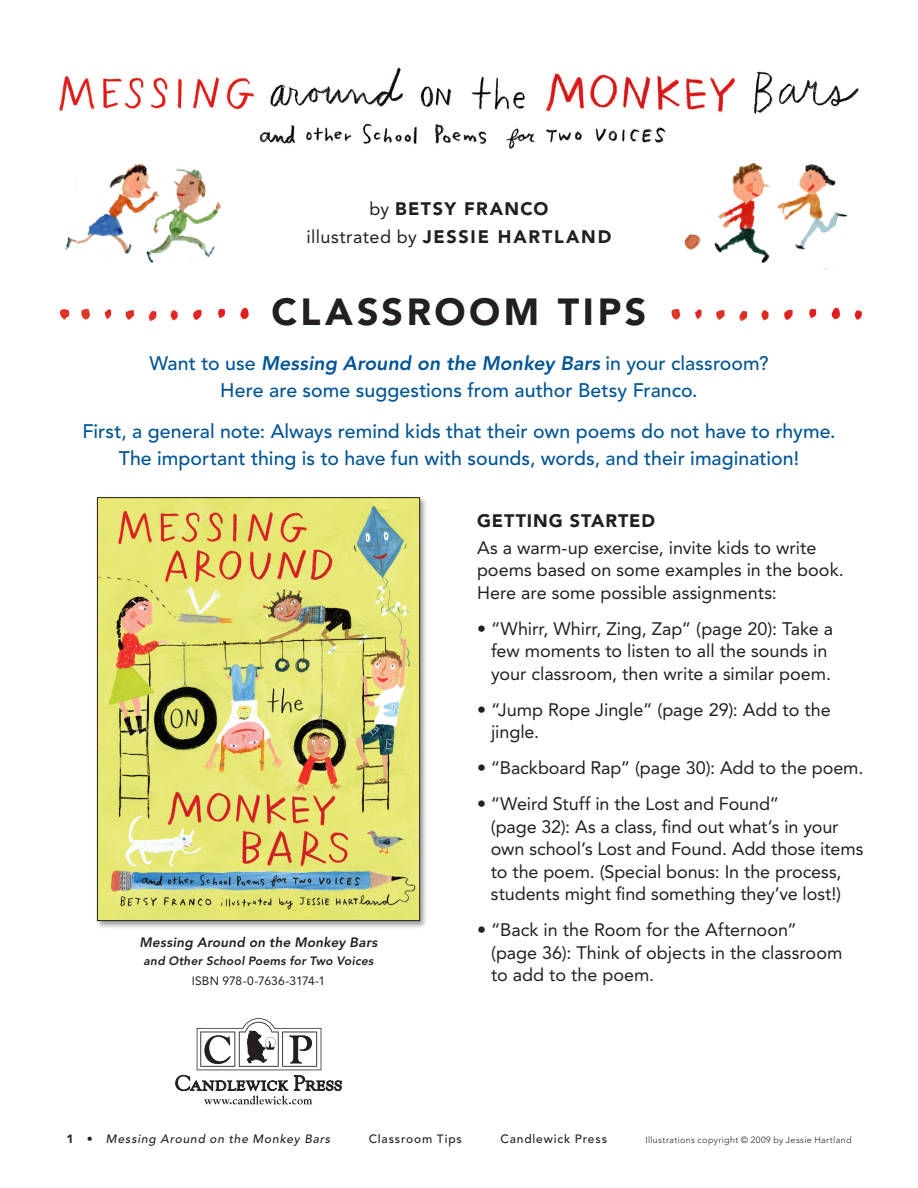
<style>
.page{position:relative;width:918px;height:1188px;background:#fff}
.page>*{position:absolute;margin:0;border:0;box-sizing:border-box;transform-origin:0 0}
.Example{font:900 37.5px "Avenir";color:#231f20}
.Paragraph_Style_4{font:500 19.5px/27px "Avenir";color:#005495;text-align:center}
.Text{font:18px/22.5px "Avenir";letter-spacing:-.005em;color:#231f20}
.Heading{font:900 18px "Avenir";letter-spacing:.1em;color:#231f20}
.Heading-2{font:900 18px "Avenir";letter-spacing:.05em;color:#231f20}
.Heading-3{font:900 18px "Avenir";letter-spacing:.075em;color:#231f20}
.t1{font:italic 800 13.5px "Avenir";letter-spacing:.015em;color:#231f20}
.t2{font:italic 800 12px "Avenir";letter-spacing:.02em;color:#231f20}
.Text-2{font:italic 500 12px "Avenir";letter-spacing:.07em;color:#231f20}
.Text-3{font:500 12px "Avenir";letter-spacing:.07em;color:#231f20}
.t3{font:12px "Avenir";letter-spacing:.005em;color:#231f20}
.Text-4{font:300 9px "Avenir";letter-spacing:.04em;color:#231f20}
.s1{font-weight:400}
.s2{font-weight:800;font-style:italic}
.s3{font-weight:900;font-style:normal}
</style>
<div class="page">
<img style="left:59px;top:67px;width:800px;height:82px">
<img style="left:59px;top:307px;width:190px;height:15px">
<img style="left:65px;top:163px;width:156px;height:100px">
<img style="left:682px;top:147px;width:177px;height:123px">
<img style="left:671px;top:307px;width:191px;height:15px">
<svg style="left:175px;top:1018px;width:167px;height:87px"></svg>
<div style="left:94px;top:494px;width:335px;height:436px;background:#231f20;opacity:.45"></div>
<img style="left:99px;top:499px;width:319px;height:420px">
<div style="left:97px;top:497px;width:323px;height:424px;border:1px solid #231f20"></div>
<p class="Heading-3" style="left:369px;top:198px;width:181px"><span class="s1">by</span> BETSY FRANCO</p>
<p class="Heading" style="left:307px;top:226px;width:306px"><span class="s1">illustrated by</span> JESS IE HARTLAND</p>
<p class="Example" style="left:272px;top:290px;width:28px">CLA</p>
<p class="Example" style="left:357px;top:290px;width:81px">SSROO</p>
<p class="Example" style="left:504px;top:290px;width:144px">M TI PS</p>
<p class="Paragraph_Style_4" style="left:149px;top:351px;width:621px">Want to use <span class="s2">Messing Around on the Monkey Bars</span> in your classroom?<br>Here are some suggestions from author Betsy Franco.</p>
<p class="Paragraph_Style_4" style="left:82px;top:418px;width:755px">First, a general note: Always remind kids that their own poems do not have to rhyme.<br>The important thing is to have fun with sounds, words, and their imagination!</p>
<p class="t1" style="left:140px;top:934px;width:239px">Messing Around on the Monkey Bars</p>
<p class="t2" style="left:144px;top:954px;width:231px">and Other School Poems for Two Voices</p>
<p class="t3" style="left:192px;top:973px;width:135px">ISBN 978-0-7636-3174-1</p>
<p class="Heading-2" style="left:477px;top:510px;width:180px">GETTING STARTED</p>
<p class="Text" style="left:477px;top:536px;width:368px">As a warm-up exercise, invite kids to write poems based on some examples in the book.<br>Here are some possible assignments:</p>
<p class="Text" style="left:491px;top:617px;width:344px;text-indent:-14px">• “Whirr, Whirr, Zing, Zap” (page 20): Take a few moments to listen to all the sounds in your classroom, then write a similar poem.</p>
<p class="Text" style="left:491px;top:698px;width:341px;text-indent:-14px">• “Jump Rope Jingle” (page 29): Add to the jingle.</p>
<p class="Text" style="left:477px;top:757px;width:388px">• “Backboard Rap” (page 30): Add to the poem.</p>
<p class="Text" style="left:491px;top:793px;width:374px;text-indent:-14px">• “Weird Stuff in the Lost and Found”<br>(page 32): As a class, find out what’s in your own school’s Lost and Found. Add those items to the poem. (Special bonus: In the process, students might find something they’ve lost!)</p>
<p class="Text" style="left:491px;top:919px;width:353px;text-indent:-14px">• “Back in the Room for the Afternoon” (page 36): Think of objects in the classroom to add to the poem.</p>
<p class="Text-2" style="left:87px;top:1132px;width:245px"><span class="s3">•</span> Messing Around on the Monkey Bars</p>
<p class="Text-3" style="left:369px;top:1132px;width:95px">Classroom Tips</p>
<p class="Text-3" style="left:500px;top:1132px;width:108px">Candlewick Press</p>
<p class="Text-4" style="left:645px;top:1135px;width:208px">Illustrations copyright © 2009 by Jessie Hartland</p>
</div>
